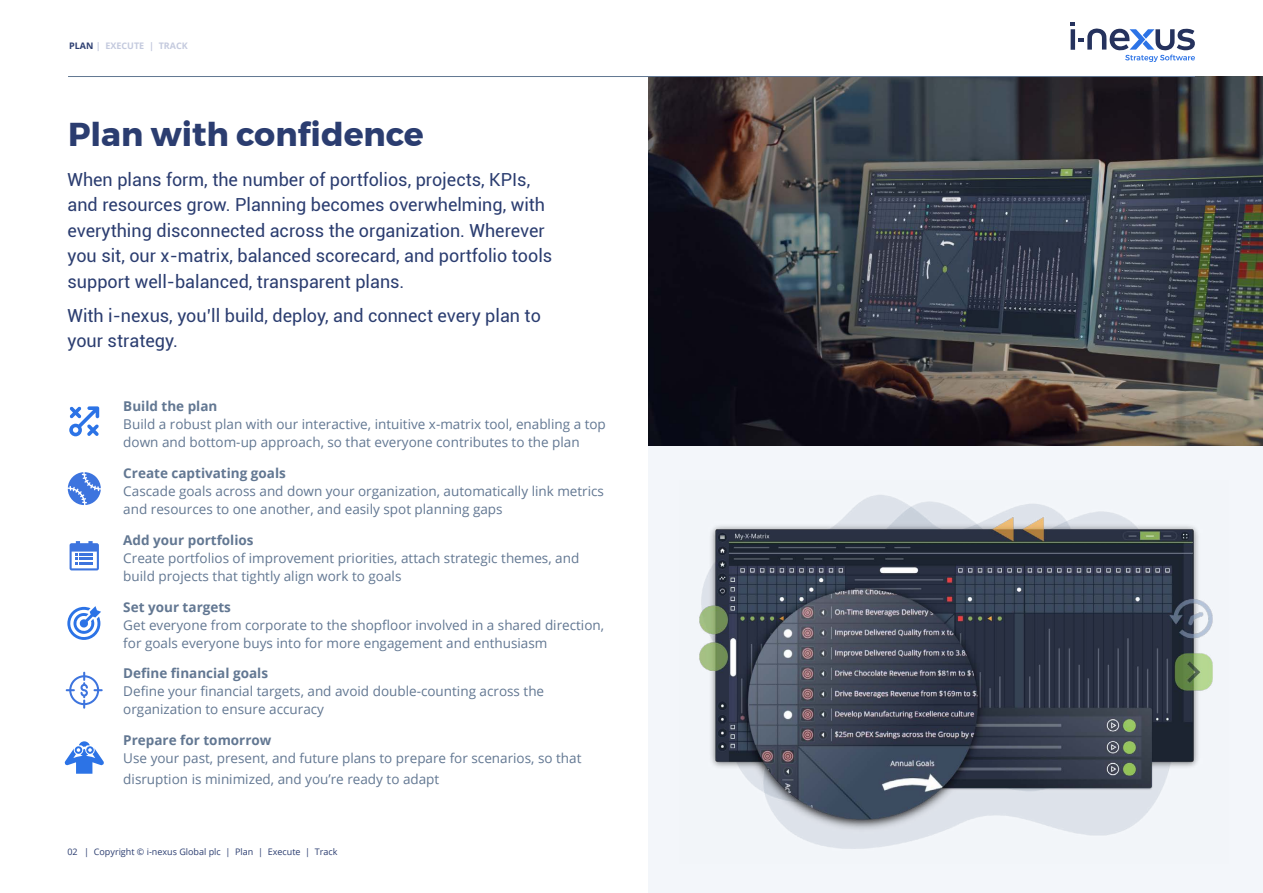
<style>
.page{position:relative;width:1263px;height:893px;background:#fff}
.page>*{position:absolute;margin:0;border:0;box-sizing:border-box;transform-origin:0 0}
.t1{font:700 33px "Montserrat";color:#2b3d70}
.t2{font:18px/25.5px "Roboto";color:#2b3d70}
.t3{font:13.5px/18px "Open Sans";color:#627792}
.t4{font:700 13.5px "Open Sans";color:#627792}
.t5{font:9px "Open Sans";color:#2b3d70}
.t6{font:700 9px "Open Sans";color:#c4cade}
.s1{color:#2b3d70}
</style>
<div class="page">
<img style="left:648px;top:77px;width:615px;height:369px">
<div style="left:648px;top:446px;width:615px;height:447px;background:#f3f6fa"></div>
<svg style="left:1070px;top:22px;width:125px;height:40px"></svg>
<img style="left:699px;top:495px;width:514px;height:354px">
<hr style="left:68px;top:76px;width:1127px;height:1px;background:#627792">
<svg style="left:64px;top:741px;width:40px;height:33px"></svg>
<svg style="left:66px;top:672px;width:37px;height:37px"></svg>
<svg style="left:67px;top:606px;width:34px;height:34px"></svg>
<svg style="left:69px;top:406px;width:30px;height:30px"></svg>
<svg style="left:68px;top:472px;width:33px;height:33px"></svg>
<svg style="left:70px;top:541px;width:29px;height:29px"></svg>
<p class="t6" style="left:69px;top:39px;width:120px"><span class="s1">PLAN</span> | EXECUTE | TRACK</p>
<h1 class="t1" style="left:68px;top:108px;width:357px">Plan with confidence</h1>
<p class="t2" style="left:68px;top:166px;width:486px">When plans form, the number of portfolios, projects, KPIs, and resources grow. Planning becomes overwhelming, with everything disconnected across the organization. Wherever you sit, our x-matrix, balanced scorecard, and portfolio tools support well-balanced, transparent plans.</p>
<h2 class="t2" style="left:68px;top:302px;width:475px">With i-nexus, you’ll build, deploy, and connect every plan to your strategy.</h2>
<p class="t4" style="left:123px;top:397px;width:96px">Build the plan</p>
<p class="t3" style="left:123px;top:415px;width:484px">Build a robust plan with our interactive, intuitive x-matrix tool, enabling a top down and bottom-up approach, so that everyone contributes to the plan</p>
<p class="t4" style="left:123px;top:464px;width:164px">Create captivating goals</p>
<p class="t3" style="left:123px;top:482px;width:482px">Cascade goals across and down your organization, automatically link metrics and resources to one another, and easily spot planning gaps</p>
<p class="t4" style="left:123px;top:530px;width:132px">Add your portfolios</p>
<p class="t3" style="left:123px;top:549px;width:457px">Create portfolios of improvement priorities, attach strategic themes, and build projects that tightly align work to goals</p>
<p class="t4" style="left:123px;top:597px;width:109px">Set your targets</p>
<p class="t3" style="left:123px;top:615px;width:482px">Get everyone from corporate to the shopfloor involved in a shared direction, for goals everyone buys into for more engagement and enthusiasm</p>
<p class="t4" style="left:123px;top:664px;width:146px">Define financial goals</p>
<p class="t3" style="left:123px;top:682px;width:422px">Define your financial targets, and avoid double-counting across the organization to ensure accuracy</p>
<p class="t4" style="left:123px;top:731px;width:150px">Prepare for tomorrow</p>
<p class="t3" style="left:123px;top:747px;width:460px;line-height:21px">Use your past, present, and future plans to prepare for scenarios, so that disruption is minimized, and you’re ready to adapt</p>
<p class="t5" style="left:68px;top:846px;width:272px">02 | Copyright © i-nexus Global plc | Plan | Execute | Track</p>
</div>
